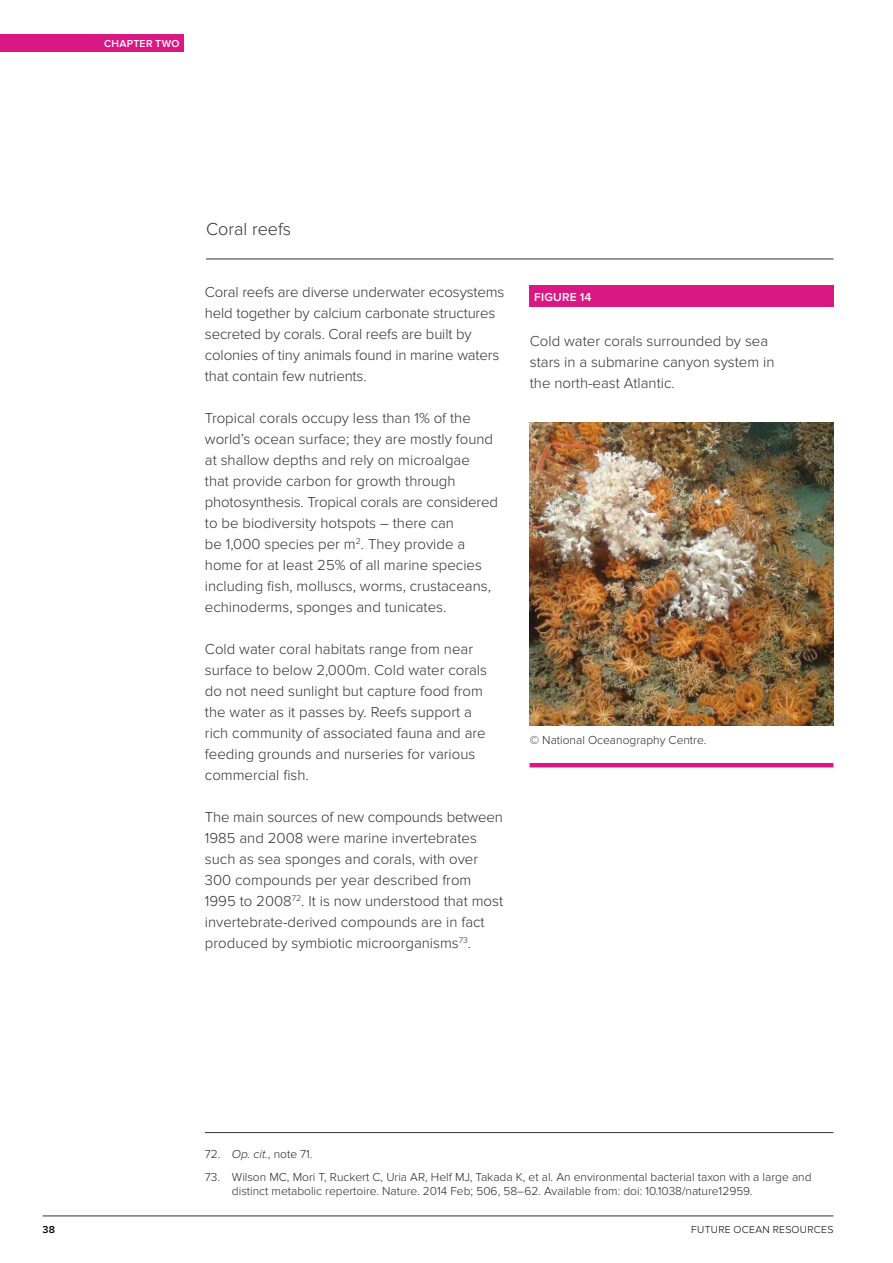
<style>
.page{position:relative;width:893px;height:1263px;background:#fff}
.page>*{position:absolute;margin:0;border:0;box-sizing:border-box;transform-origin:0 0}
.t1{font:300 18px "Proxima Nova";color:#333132}
.t2{font:300 15px/21px "Proxima Nova";color:#333132}
.t3{font:300 12px/14.4px "Proxima Nova";color:#282827}
.t4{font:600 12px "Proxima Nova";letter-spacing:.02em;color:#fff}
.t5{font:300 10.5px "Proxima Nova";letter-spacing:.025em;color:#000}
.t6{font:600 10.5px "Proxima Nova";letter-spacing:.025em;color:#fff}
.t7{font:600 10.5px "Proxima Nova";color:#000}
.s1{font-style:italic}
</style>
<div class="page">
<hr style="left:43px;top:1216px;width:790px;height:1px;background:#333132">
<div style="left:0;top:34px;width:184px;height:17px;background:#da1884"></div>
<hr style="left:206px;top:259px;width:627px;height:1px;background:#333132">
<img style="left:530px;top:422px;width:303px;height:304px">
<div style="left:530px;top:285px;width:304px;height:21px;background:#da1884"></div>
<hr style="left:205px;top:1132px;width:628px;height:1px;background:#333132">
<hr style="left:530px;top:763px;width:303px;height:4px;background:#da1884">
<p class="t6" style="left:104px;top:37px;width:77px">CHAPTER TWO</p>
<p class="t1" style="left:206px;top:219px;width:87px">Coral reefs</p>
<p class="t2" style="left:205px;top:282px;width:301px">Coral reefs are diverse underwater ecosystems held together by calcium carbonate structures secreted by corals. Coral reefs are built by colonies of tiny animals found in marine waters that contain few nutrients.</p>
<p class="t2" style="left:205px;top:408px;width:295px">Tropical corals occupy less than 1% of the world’s ocean surface; they are mostly found at shallow depths and rely on microalgae<br>that provide carbon for growth through photosynthesis. Tropical corals are considered to be biodiversity hotspots – there can<br>be 1,000 species per m<sup>2</sup>. They provide a home for at least 25% of all marine species including fish, molluscs, worms, crustaceans, echinoderms, sponges and tunicates.</p>
<p class="t2" style="left:205px;top:639px;width:284px">Cold water coral habitats range from near surface to below 2,000m. Cold water corals do not need sunlight but capture food from the water as it passes by. Reefs support a rich community of associated fauna and are feeding grounds and nurseries for various commercial fish.</p>
<p class="t2" style="left:205px;top:807px;width:300px">The main sources of new compounds between 1985 and 2008 were marine invertebrates such as sea sponges and corals, with over 300 compounds per year described from 1995 to 2008<sup>72</sup>. It is now understood that most invertebrate-derived compounds are in fact produced by symbiotic microorganisms<sup>73</sup>.</p>
<p class="t4" style="left:534px;top:290px;width:59px">FIGURE 14</p>
<p class="t2" style="left:530px;top:330px;width:246px">Cold water corals surrounded by sea stars in a submarine canyon system in the north-east Atlantic.</p>
<p class="t3" style="left:530px;top:733px;width:178px">© National Oceanography Centre.</p>
<p class="t3" style="left:205px;top:1146px;width:109px">72. <span class="s1">Op. cit.</span>, note 71.</p>
<p class="t3" style="left:232px;top:1169px;width:581px;text-indent:-27px">73. Wilson MC, Mori T, Ruckert C, Uria AR, Helf MJ, Takada K, et al. An environmental bacterial taxon with a large and distinct metabolic repertoire. Nature. 2014 Feb; 506, 58–62. Available from: doi: 10.1038/nature12959.</p>
<p class="t7" style="left:43px;top:1223px;width:14px">38</p>
<p class="t5" style="left:691px;top:1223px;width:144px">FUTURE OCEAN RESOURCES</p>
</div>
